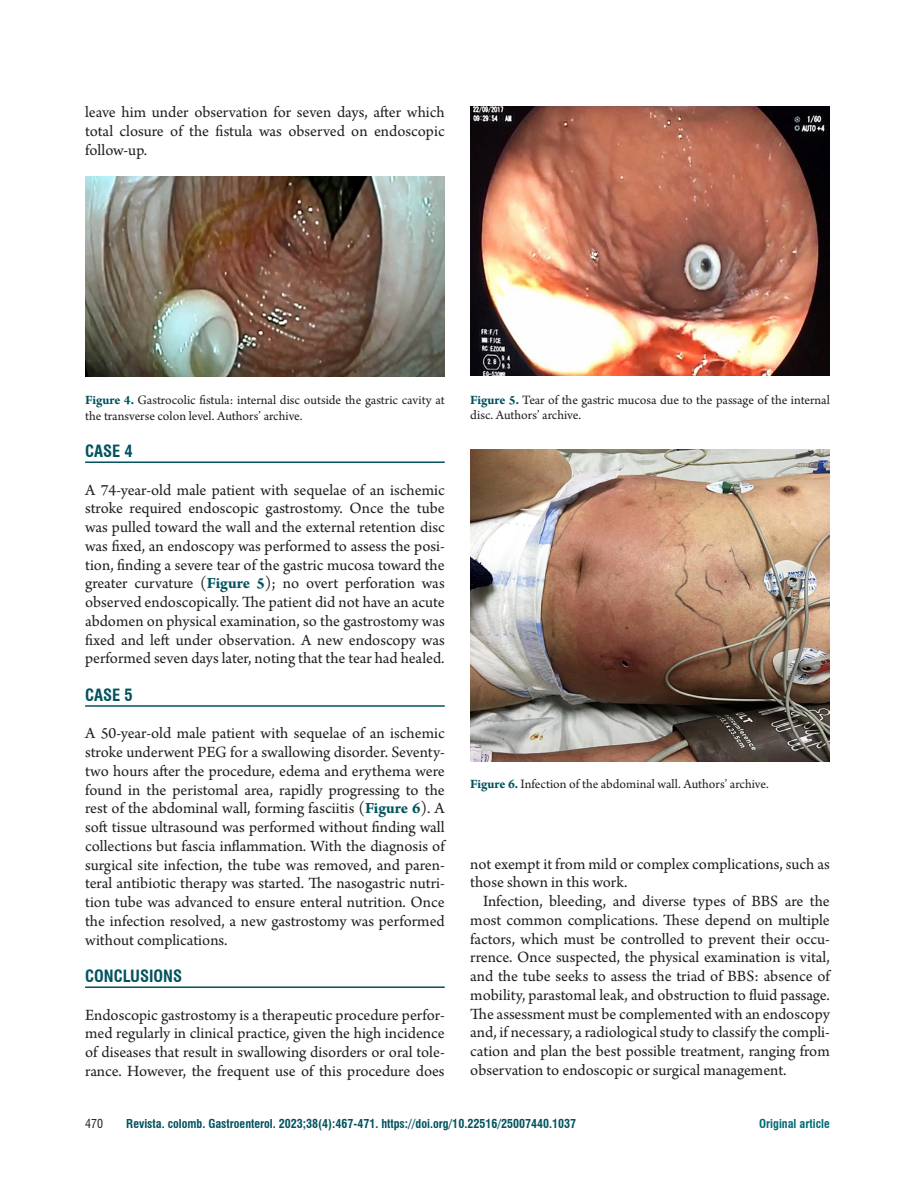
<style>
.page{position:relative;width:915px;height:1188px;background:#fff}
.page>*{position:absolute;margin:0;border:0;box-sizing:border-box;transform-origin:0 0}
.Texto{font:16.5px/18.8px "Arno Pro";color:#231f20;text-align:justify}
.Texto_con_sangría{font:16.5px/18.8px "Arno Pro";color:#231f20;text-align:justify}
.Título_1{font:700 condensed 16.5px "Swiss 721 BT";color:#00525d}
.Títulos_tablas_y_fig{font:13.5px/15.8px "Arno Pro";color:#231f20}
.t1{font:700 condensed 12px "Swiss 721 BT";color:#00525d}
.t2{font:700 condensed 12px "Swiss 721 BT";color:#006b76}
.t3{font:condensed 12px "Swiss 721 BT";color:#231f20}
.s1{font-weight:700;color:#00525d}
</style>
<div class="page">
<hr style="left:85px;top:461px;width:359px;height:2px;background:#00525d">
<hr style="left:85px;top:705px;width:359px;height:2px;background:#00525d">
<hr style="left:85px;top:986px;width:359px;height:2px;background:#00525d">
<img style="left:85px;top:176px;width:359px;height:201px">
<img style="left:470px;top:106px;width:359px;height:270px">
<img style="left:470px;top:450px;width:359px;height:311px">
<p class="Texto" style="left:85px;top:104px;width:361px">leave him under observation for seven days, after which total closure of the fistula was observed on endoscopic follow-up.</p>
<p class="Títulos_tablas_y_fig" style="left:85px;top:393px;width:361px"><span class="s1">Figure 4.</span> Gastrocolic fistula: internal disc outside the gastric cavity at the transverse colon level. Authors’ archive.</p>
<p class="Título_1" style="left:85px;top:441px;width:49px">CASE 4</p>
<p class="Texto" style="left:85px;top:481px;width:361px">A 74-year-old male patient with sequelae of an ischemic stroke required endoscopic gastrostomy. Once the tube was pulled toward the wall and the external retention disc was fixed, an endoscopy was performed to assess the posi&shy;tion, finding a severe tear of the gastric mucosa toward the greater curvature (<span class="s1">Figure 5</span>); no overt perforation was observed endoscopically. The patient did not have an acute abdomen on physical examination, so the gastrostomy was fixed and left under observation. A new endoscopy was performed seven days later, noting that the tear had healed.</p>
<p class="Título_1" style="left:85px;top:685px;width:49px">CASE 5</p>
<p class="Texto" style="left:85px;top:725px;width:361px">A 50-year-old male patient with sequelae of an ischemic stroke underwent PEG for a swallowing disorder. Seventy&shy;two hours after the procedure, edema and erythema were found in the peristomal area, rapidly progressing to the rest of the abdominal wall, forming fasciitis (<span class="s1">Figure 6</span>). A soft tissue ultrasound was performed without finding wall collections but fascia inflammation. With the diagnosis of surgical site infection, the tube was removed, and paren&shy;teral antibiotic therapy was started. The nasogastric nutri&shy;tion tube was advanced to ensure enteral nutrition. Once the infection resolved, a new gastrostomy was performed without complications.</p>
<p class="Título_1" style="left:85px;top:966px;width:98px">CONCLUSIONS</p>
<p class="Texto" style="left:85px;top:1006px;width:361px">Endoscopic gastrostomy is a therapeutic procedure perfor&shy;med regularly in clinical practice, given the high incidence of diseases that result in swallowing disorders or oral tole&shy;rance. However, the frequent use of this procedure does</p>
<p class="Títulos_tablas_y_fig" style="left:470px;top:392px;width:361px"><span class="s1">Figure 5.</span> Tear of the gastric mucosa due to the passage of the internal disc. Authors’ archive.</p>
<p class="Títulos_tablas_y_fig" style="left:470px;top:777px;width:300px"><span class="s1">Figure 6.</span> Infection of the abdominal wall. Authors’ archive.</p>
<p class="Texto" style="left:470px;top:855px;width:361px">not exempt it from mild or complex complications, such as those shown in this work.</p>
<p class="Texto_con_sangría" style="left:470px;top:893px;width:361px;text-indent:13px">Infection, bleeding, and diverse types of BBS are the most common complications. These depend on multiple factors, which must be controlled to prevent their occu&shy;rrence. Once suspected, the physical examination is vital, and the tube seeks to assess the triad of BBS: absence of mobility, parastomal leak, and obstruction to fluid passage.<br>The assessment must be complemented with an endoscopy and, if necessary, a radiological study to classify the compli&shy;cation and plan the best possible treatment, ranging from observation to endoscopic or surgical management.</p>
<p class="t3" style="left:85px;top:1116px;width:19px">470</p>
<p class="t1" style="left:126px;top:1117px;width:451px">Revista. colomb. Gastroenterol. 2023;38(4):467-471. https://doi.org/10.22516/25007440.1037</p>
<p class="t2" style="left:759px;top:1117px;width:72px">Original article</p>
</div>
